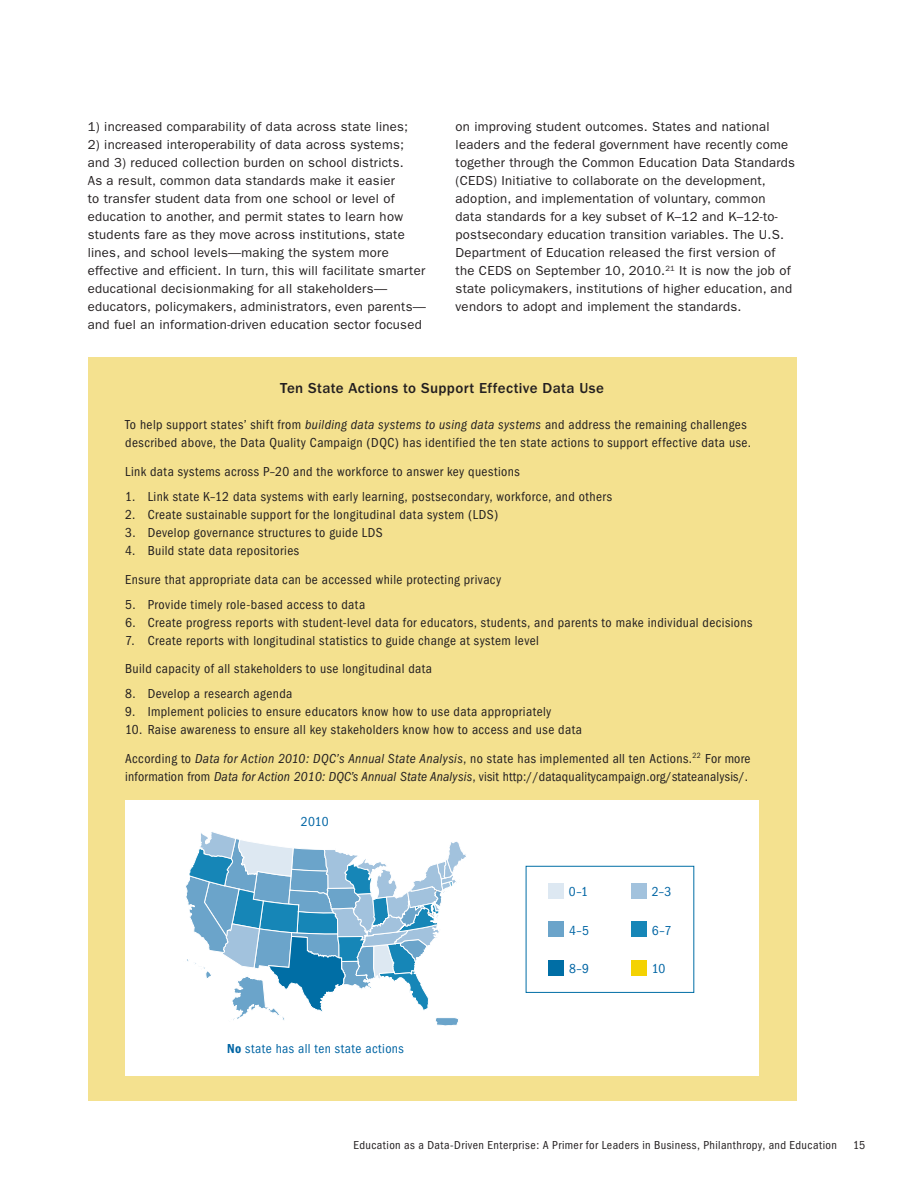
<style>
.page{position:relative;width:918px;height:1188px;background:#fff}
.page>*{position:absolute;margin:0;border:0;box-sizing:border-box;transform-origin:0 0}
.box_heading{font:500 15px "Franklin Gothic";letter-spacing:.025em;color:#231f20}
.box_type{font:condensed 13.5px/18px "Franklin Gothic";letter-spacing:.03em;color:#231f20}
.box_type-2{font:condensed 13.5px "Franklin Gothic";letter-spacing:.03em;color:#0065a4}
.body{font:13.2px/18px "Franklin Gothic";letter-spacing:.02em;color:#231f20}
.t1{font:condensed 12px "Franklin Gothic";letter-spacing:.035em;color:#231f20}
.s1{font-style:italic}
.s2{font-weight:600}
</style>
<div class="page">
<div style="left:88px;top:357px;width:708px;height:743px;background:#f4e18f"></div>
<div style="left:126px;top:800px;width:633px;height:275px;background:#fff"></div>
<svg style="left:186px;top:832px;width:280px;height:194px"></svg>
<div style="left:526px;top:866px;width:168px;height:127px;border:1px solid #006ea5"></div>
<div style="left:548px;top:883px;width:16px;height:15px;background:#dde8f2"></div>
<div style="left:631px;top:883px;width:16px;height:15px;background:#a2c2dd"></div>
<div style="left:549px;top:922px;width:15px;height:15px;background:#6ba4ca"></div>
<div style="left:632px;top:922px;width:15px;height:15px;background:#1686b7"></div>
<div style="left:549px;top:960px;width:15px;height:16px;background:#006ea5"></div>
<div style="left:632px;top:960px;width:15px;height:16px;background:#f4d202"></div>
<p class="body" style="left:88px;top:118px;width:322px">1) increased comparability of data across state lines;</p>
<p class="body" style="left:88px;top:136px;width:340px">2) increased interoperability of data across systems; and 3) reduced collection burden on school districts.<br>As a result, common data standards make it easier<br>to transfer student data from one school or level of education to another, and permit states to learn how students fare as they move across institutions, state lines, and school levels—making the system more effective and efficient. In turn, this will facilitate smarter educational decisionmaking for all stakeholders— educators, policymakers, administrators, even parents— and fuel an information-driven education sector focused</p>
<p class="body" style="left:456px;top:118px;width:341px">on improving student outcomes. States and national leaders and the federal government have recently come together through the Common Education Data Standards (CEDS) Initiative to collaborate on the development, adoption, and implementation of voluntary, common<br>data standards for a key subset of K–12 and K–12-to&shy;postsecondary education transition variables. The U.S.<br>Department of Education released the first version of the CEDS on September 10, 2010.<sup>21</sup> It is now the job of state policymakers, institutions of higher education, and vendors to adopt and implement the standards.</p>
<p class="box_heading" style="left:280px;top:380px;width:325px">Ten State Actions to Support Effective Data Use</p>
<p class="box_type" style="left:125px;top:416px;width:627px">To help support states’ shift from <span class="s1">building data systems to using data systems</span> and address the remaining challenges described above, the Data Quality Campaign (DQC) has identified the ten state actions to support effective data use.</p>
<p class="box_type" style="left:125px;top:463px;width:396px">Link data systems across P–20 and the workforce to answer key questions</p>
<p class="box_type" style="left:125px;top:488px;width:488px">1. Link state K–12 data systems with early learning, postsecondary, workforce, and others</p>
<p class="box_type" style="left:125px;top:506px;width:375px">2. Create sustainable support for the longitudinal data system (LDS)</p>
<p class="box_type" style="left:125px;top:524px;width:259px">3. Develop governance structures to guide LDS</p>
<p class="box_type" style="left:125px;top:542px;width:176px">4. Build state data repositories</p>
<p class="box_type" style="left:125px;top:570px;width:377px">Ensure that appropriate data can be accessed while protecting privacy</p>
<p class="box_type" style="left:125px;top:595px;width:242px">5. Provide timely role-based access to data</p>
<p class="box_type" style="left:125px;top:613px;width:629px">6. Create progress reports with student-level data for educators, students, and parents to make individual decisions</p>
<p class="box_type" style="left:125px;top:631px;width:415px">7. Create reports with longitudinal statistics to guide change at system level</p>
<p class="box_type" style="left:125px;top:660px;width:308px">Build capacity of all stakeholders to use longitudinal data</p>
<p class="box_type" style="left:125px;top:685px;width:169px">8. Develop a research agenda</p>
<p class="box_type" style="left:125px;top:703px;width:428px">9. Implement policies to ensure educators know how to use data appropriately</p>
<p class="box_type" style="left:125px;top:721px;width:458px">10. Raise awareness to ensure all key stakeholders know how to access and use data</p>
<p class="box_type" style="left:125px;top:750px;width:627px">According to <span class="s1">Data for Action 2010: DQC’s Annual State Analysis</span>, no state has implemented all ten Actions.<sup>22</sup> For more information from <span class="s1">Data for Action 2010: DQC’s Annual State Analysis</span>, visit http://dataqualitycampaign.org/stateanalysis/.</p>
<p class="box_type-2" style="left:301px;top:814px;width:29px">2010</p>
<p class="box_type-2" style="left:227px;top:1041px;width:178px"><span class="s2">No</span> state has all ten state actions</p>
<p class="box_type-2" style="left:569px;top:884px;width:21px">0–1</p>
<p class="box_type-2" style="left:652px;top:884px;width:21px">2–3</p>
<p class="box_type-2" style="left:569px;top:923px;width:22px">4–5</p>
<p class="box_type-2" style="left:652px;top:923px;width:21px">6–7</p>
<p class="box_type-2" style="left:569px;top:961px;width:22px">8–9</p>
<p class="box_type-2" style="left:652px;top:961px;width:15px">10</p>
<p class="t1" style="left:354px;top:1138px;width:485px">Education as a Data-Driven Enterprise: A Primer for Leaders in Business, Philanthropy, and Education</p>
<p class="t1" style="left:853px;top:1138px;width:14px">15</p>
</div>
